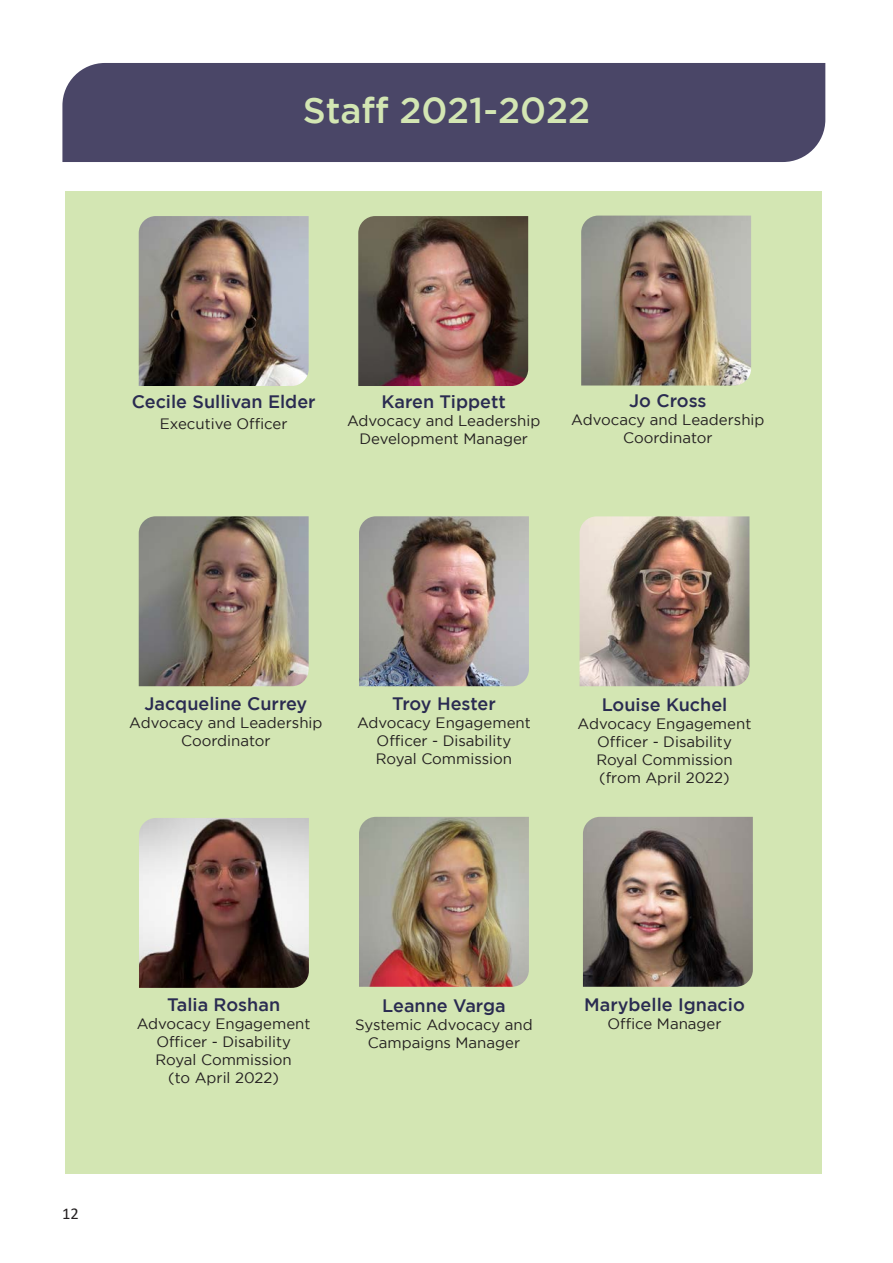
<style>
.page{position:relative;width:893px;height:1263px;background:#fff}
.page>*{position:absolute;margin:0;border:0;box-sizing:border-box;transform-origin:0 0}
.MAIN_HEADING{font:500 36px "Gotham";color:#d3e6b3}
.committee-staff_name{font:500 18px "Gotham";color:#2a2b51}
.t1{font:16.5px "Calibri";color:#231f20}
.TEXT{font:15px/18px "Gotham";color:#231f20;text-align:center}
</style>
<div class="page">
<div style="left:65px;top:191px;width:757px;height:983px;background:#d3e6b3"></div>
<div style="left:62px;top:63px;width:763px;height:99px;background:#4a4667"></div>
<img style="left:139px;top:216px;width:170px;height:170px">
<img style="left:358px;top:216px;width:170px;height:170px">
<img style="left:580px;top:516px;width:169px;height:170px">
<img style="left:583px;top:817px;width:170px;height:170px">
<img style="left:139px;top:818px;width:170px;height:170px">
<img style="left:359px;top:817px;width:170px;height:170px">
<img style="left:139px;top:516px;width:170px;height:170px">
<img style="left:581px;top:216px;width:170px;height:169px">
<img style="left:359px;top:516px;width:170px;height:170px">
<p class="MAIN_HEADING" style="left:303px;top:90px;width:289px">Staff 2021-2022</p>
<p class="committee-staff_name" style="left:132px;top:392px;width:185px">Cecile Sullivan Elder</p>
<p class="TEXT" style="left:160px;top:415px;width:129px">Executive Officer</p>
<p class="committee-staff_name" style="left:382px;top:392px;width:126px">Karen Tippett</p>
<p class="TEXT" style="left:347px;top:412px;width:195px">Advocacy and Leadership<br>Development Manager</p>
<p class="committee-staff_name" style="left:629px;top:391px;width:79px">Jo Cross</p>
<p class="TEXT" style="left:571px;top:411px;width:195px">Advocacy and Leadership<br>Coordinator</p>
<p class="committee-staff_name" style="left:145px;top:693px;width:164px">Jacqueline Currey</p>
<p class="TEXT" style="left:129px;top:713px;width:195px">Advocacy and Leadership<br>Coordinator</p>
<p class="committee-staff_name" style="left:392px;top:693px;width:105px">Troy Hester</p>
<p class="TEXT" style="left:357px;top:713px;width:175px">Advocacy Engagement<br>Officer - Disability<br>Royal Commission</p>
<p class="committee-staff_name" style="left:602px;top:694px;width:127px">Louise Kuchel</p>
<p class="TEXT" style="left:578px;top:714px;width:175px">Advocacy Engagement<br>Officer - Disability<br>Royal Commission</p>
<p class="TEXT" style="left:599px;top:768px;width:132px">(from April 2022)</p>
<p class="t1" style="left:62px;top:1202px;width:18px">12</p>
<p class="committee-staff_name" style="left:167px;top:995px;width:114px">Talia Roshan</p>
<p class="TEXT" style="left:137px;top:1015px;width:175px">Advocacy Engagement<br>Officer - Disability<br>Royal Commission</p>
<p class="TEXT" style="left:168px;top:1069px;width:112px">(to April 2022)</p>
<p class="committee-staff_name" style="left:382px;top:995px;width:125px">Leanne Varga</p>
<p class="TEXT" style="left:355px;top:1015px;width:179px">Systemic Advocacy and<br>Campaigns Manager</p>
<p class="committee-staff_name" style="left:584px;top:995px;width:162px">Marybelle Ignacio</p>
<p class="TEXT" style="left:607px;top:1015px;width:115px">Office Manager</p>
</div>
